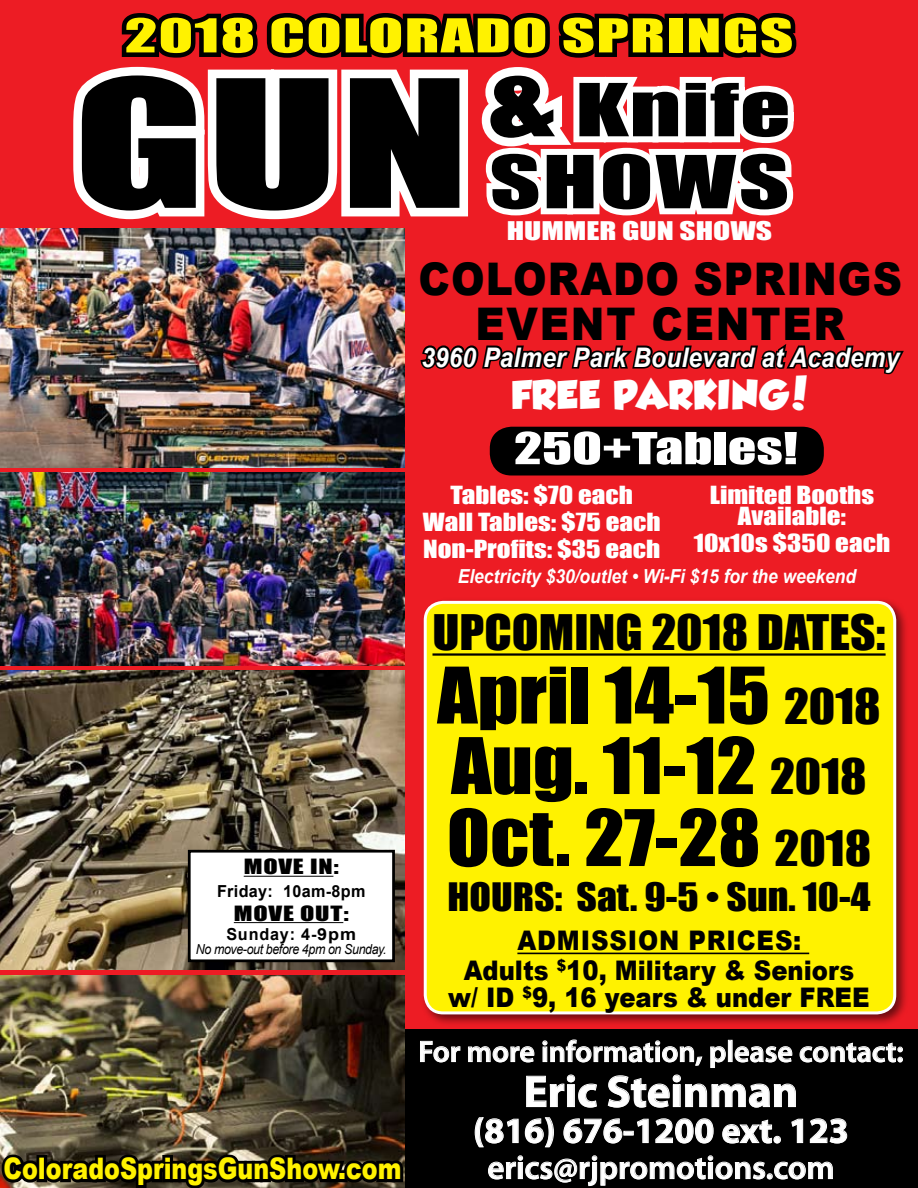
<style>
.page{position:relative;width:918px;height:1188px;background:#ed1c24}
.page>*{position:absolute;margin:0;border:0;box-sizing:border-box;transform-origin:0 0}
.t1{font:163.95px "Impact";color:#000;scale:1.45 1}
.t2{font:72px/71.2px "Impact";color:#000;scale:1.1 1}
.t3{font:67.5px/72px "Impact";letter-spacing:.015em;color:#000;scale:1.47 1}
.t4{font:900 45px/45px "Arial";letter-spacing:.045em;color:#000;scale:.9 1}
.t5{font:45px "Impact";color:#000;scale:1.1 1}
.t6{font:700 45px "Myriad Pro";color:#fff}
.t7{font:43.2px "Impact";letter-spacing:.02em;color:#fff200;scale:1.5 1}
.t8{font:40.65px "Impact";color:#fff;scale:1.37 1}
.t9{font:36px "Impact";color:#000;scale:1.1 1}
.t10{font:700 36px "Myriad Pro";color:#fff}
.t11{font:36px "GROBOLD";letter-spacing:.025em;color:#fff}
.t12{font:600 33px "Myriad Pro";color:#fff}
.t13{font:600 30px "Myriad Pro";color:#fff}
.t14{font:900 29.7px "Arial";color:#fff200;scale:.8 1}
.t15{font:900 27px/30px "Arial";letter-spacing:.035em;color:#000;text-align:center;scale:.9 1}
.t16{font:italic 700 27px "Arial";letter-spacing:.01em;color:#fff;scale:.9 1}
.t17{font:23.7px "Impact";color:#fff;scale:1.33 1}
.t18{font:22.95px/27px "Impact";color:#fff;text-align:center;scale:1.18 1}
.t19{font:italic 700 19.35px "Arial";color:#fff;scale:.9 1}
.t20{font:19.35px "Impact";letter-spacing:.03em;color:#000;scale:1.36 1}
.t21{font:700 16.5px "Arial";letter-spacing:.02em;color:#000}
.t22{font:700 16.5px "Arial";letter-spacing:.05em;color:#000}
.t23{font:italic 13.8px "Arial";letter-spacing:-.03em;color:#000;scale:.9 1}
.s1{font-size:90px}
.s2{font-size:45px}
</style>
<div class="page">
<div style="left:405px;top:1029px;width:513px;height:159px;background:#000"></div>
<img style="left:0;top:976px;width:405px;height:171px">
<img style="left:0;top:228px;width:405px;height:240px">
<img style="left:0;top:472px;width:405px;height:193px">
<svg style="left:61px;top:13px;width:736px;height:301px"></svg>
<div style="left:420px;top:597px;width:495px;height:436px;background:#000;opacity:.55"></div>
<div style="left:425px;top:602px;width:470px;height:411px;background:#fff200;border-radius:18px"></div>
<div style="left:424px;top:601px;width:472px;height:413px;border:3px solid #fff;border-radius:18px"></div>
<svg style="left:420px;top:1041px;width:41px;height:22px"></svg>
<svg style="left:468px;top:1039px;width:435px;height:69px"></svg>
<svg style="left:474px;top:1117px;width:45px;height:31px"></svg>
<svg style="left:525px;top:1117px;width:29px;height:31px"></svg>
<svg style="left:563px;top:1118px;width:60px;height:26px"></svg>
<div style="left:624px;top:1131px;width:10px;height:4px;border:1px solid #fff"></div>
<svg style="left:637px;top:1118px;width:12px;height:25px"></svg>
<svg style="left:655px;top:1118px;width:59px;height:26px"></svg>
<svg style="left:722px;top:1119px;width:50px;height:25px"></svg>
<div style="left:774px;top:1136px;width:7px;height:7px;border:1px solid #fff;border-radius:50%"></div>
<svg style="left:791px;top:1118px;width:12px;height:25px"></svg>
<svg style="left:809px;top:1118px;width:38px;height:26px"></svg>
<svg style="left:488px;top:1155px;width:345px;height:31px"></svg>
<svg style="left:0;top:1147px;width:405px;height:41px;background:#252018"></svg>
<img style="left:0;top:670px;width:405px;height:300px">
<hr style="left:432px;top:653px;width:454px;height:3px;background:#000">
<hr style="left:517px;top:953px;width:292px;height:1px;background:#000">
<svg style="left:420px;top:344px;width:484px;height:31px"></svg>
<div style="left:188px;top:850px;width:207px;height:112px;background:#fff;border:3px solid #000"></div>
<hr style="left:244px;top:876px;width:89px;height:1px;background:#000">
<hr style="left:234px;top:922px;width:109px;height:1px;background:#000">
<div style="left:490px;top:427px;width:334px;height:49px;background:#000;border-radius:22px"></div>
<h3 class="t7" style="left:125px;top:2px;width:447px">2018 COLORADO SPRINGS</h3>
<h3 class="t3" style="left:488px;top:72px;width:207px"><span class="s1">&amp;</span> Knife<br>Shows</h3>
<p class="t17" style="left:507px;top:212px;width:201px">HUMMER GUN SHOWS</p>
<h1 class="t1" style="left:74px;top:16px;width:275px">Gun</h1>
<h3 class="t4" style="left:475px;top:255px;width:438px;text-indent:-57px">colorado sp rings<br>Event Center</h3>
<p class="t16" style="left:421px;top:339px;width:532px">3960 Palmer Park Boulevard at Academy</p>
<h3 class="t11" style="left:511px;top:373px;width:300px">FREE PARKING!</h3>
<h3 class="t8" style="left:514px;top:417px;width:209px">250+Tables!</h3>
<p class="t18" style="left:423px;top:481px;width:203px">Tables: $70 each<br>Wall Tables: $75 each<br>Non-Profits: $35 each</p>
<p class="t18" style="left:710px;top:484px;width:141px;line-height:21px">Limited Booths<br>Available:</p>
<p class="t18" style="left:694px;top:529px;width:168px">10x10s $350 each</p>
<p class="t20" style="left:244px;top:852px;width:71px">MOVE IN:</p>
<p class="t21" style="left:217px;top:880px;width:150px">Friday: 10am-8pm</p>
<p class="t20" style="left:234px;top:898px;width:86px">MOVE OUT:</p>
<p class="t22" style="left:226px;top:923px;width:131px">Sunday: 4-9pm</p>
<p class="t23" style="left:196px;top:940px;width:214px">No move-out before 4pm on Sunday.</p>
<p class="t19" style="left:458px;top:564px;width:444px">Electricity $30/outlet • Wi-Fi $15 for the weekend</p>
<h3 class="t5" style="left:432px;top:597px;width:413px">UPCOMING 2018 DATES:</h3>
<h2 class="t2" style="left:437px;top:658px;width:405px">April 14-15 <span class="s2">2018<br></span>Aug. 11-12 <span class="s2">2018<br></span>Oct. 27-28 <span class="s2">2018</span></h2>
<h3 class="t9" style="left:448px;top:869px;width:386px">HOURS: Sat. 9-5 • Sun. 10-4</h3>
<p class="t15" style="left:464px;top:925px;width:436px">Admission Prices:<br>Adults <sup>$</sup>10, Military &amp; Seniors</p>
<p class="t15" style="left:448px;top:982px;width:429px">w/ ID <sup>$</sup>9, 16 years &amp; under FREE</p>
<h3 class="t13" style="left:418px;top:1032px;width:487px">For more information, please contact:</h3>
<h3 class="t6" style="left:524px;top:1062px;width:276px">Eric Steinman</h3>
<h3 class="t10" style="left:473px;top:1107px;width:377px">(816) 676-1200 ext. 123</h3>
<p class="t14" style="left:4px;top:1147px;width:499px">ColoradoSpringsGunShow.com</p>
<h3 class="t12" style="left:487px;top:1147px;width:349px">erics@rjpromotions.com</h3>
</div>
